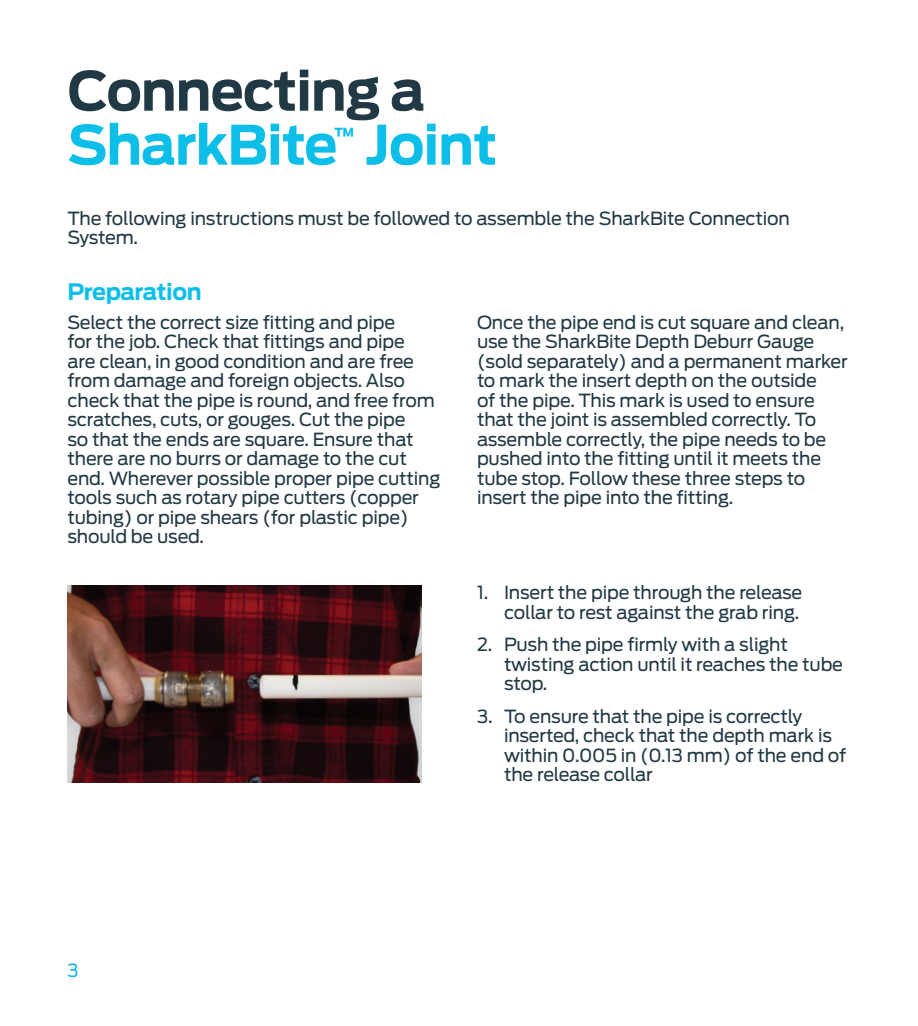
<style>
.page{position:relative;width:918px;height:1026px;background:#fff}
.page>*{position:absolute;margin:0;border:0;box-sizing:border-box;transform-origin:0 0}
.t1{font:700 54px "Antenna";letter-spacing:-.02em;color:#0dbee9}
.t2{font:700 54px "Antenna";letter-spacing:-.02em;color:#213944}
.t3{font:700 22.5px "Antenna";letter-spacing:-.02em;color:#0dbee9}
.t4{font:700 19.2px "Antenna";color:#0dbee9}
.t5{font:18px/19.5px "Antenna";letter-spacing:-.01em;color:#213944}
.t6{font:18px "Antenna";color:#1ab3e6}
</style>
<div class="page">
<img style="left:68px;top:585px;width:354px;height:198px">
<h1 class="t2" style="left:68px;top:54px;width:359px">Connecting a</h1>
<h1 class="t1" style="left:68px;top:108px;width:272px">SharkBite</h1>
<p class="t4" style="left:334px;top:121px;width:23px">™</p>
<h1 class="t1" style="left:365px;top:108px;width:134px">Joint</h1>
<p class="t5" style="left:68px;top:208px;width:724px">The following instructions must be followed to assemble the SharkBite Connection<br>System.</p>
<p class="t3" style="left:68px;top:276px;width:136px">Preparation</p>
<p class="t5" style="left:68px;top:312px;width:374px">Select the correct size fitting and pipe<br>for the job. Check that fittings and pipe<br>are clean, in good condition and are free from damage and foreign objects. Also check that the pipe is round, and free from scratches, cuts, or gouges. Cut the pipe<br>so that the ends are square. Ensure that there are no burrs or damage to the cut end. Wherever possible proper pipe cutting tools such as rotary pipe cutters (copper tubing) or pipe shears (for plastic pipe) should be used.</p>
<p class="t5" style="left:477px;top:312px;width:372px">Once the pipe end is cut square and clean, use the SharkBite Depth Deburr Gauge (sold separately) and a permanent marker to mark the insert depth on the outside<br>of the pipe. This mark is used to ensure that the joint is assembled correctly. To assemble correctly, the pipe needs to be pushed into the fitting until it meets the tube stop. Follow these three steps to insert the pipe into the fitting.</p>
<p class="t6" style="left:68px;top:959px;width:13px">3</p>
<p class="t5" style="left:477px;top:583px;width:327px;text-align:right">1. Insert the pipe through the release collar to rest against the grab ring.</p>
<p class="t5" style="left:504px;top:635px;width:341px;text-indent:-27px">2. Push the pipe firmly with a slight twisting action until it reaches the tube stop.</p>
<p class="t5" style="left:504px;top:706px;width:344px;text-indent:-27px">3. To ensure that the pipe is correctly inserted, check that the depth mark is within 0.005 in (0.13 mm) of the end of the release collar</p>
</div>
